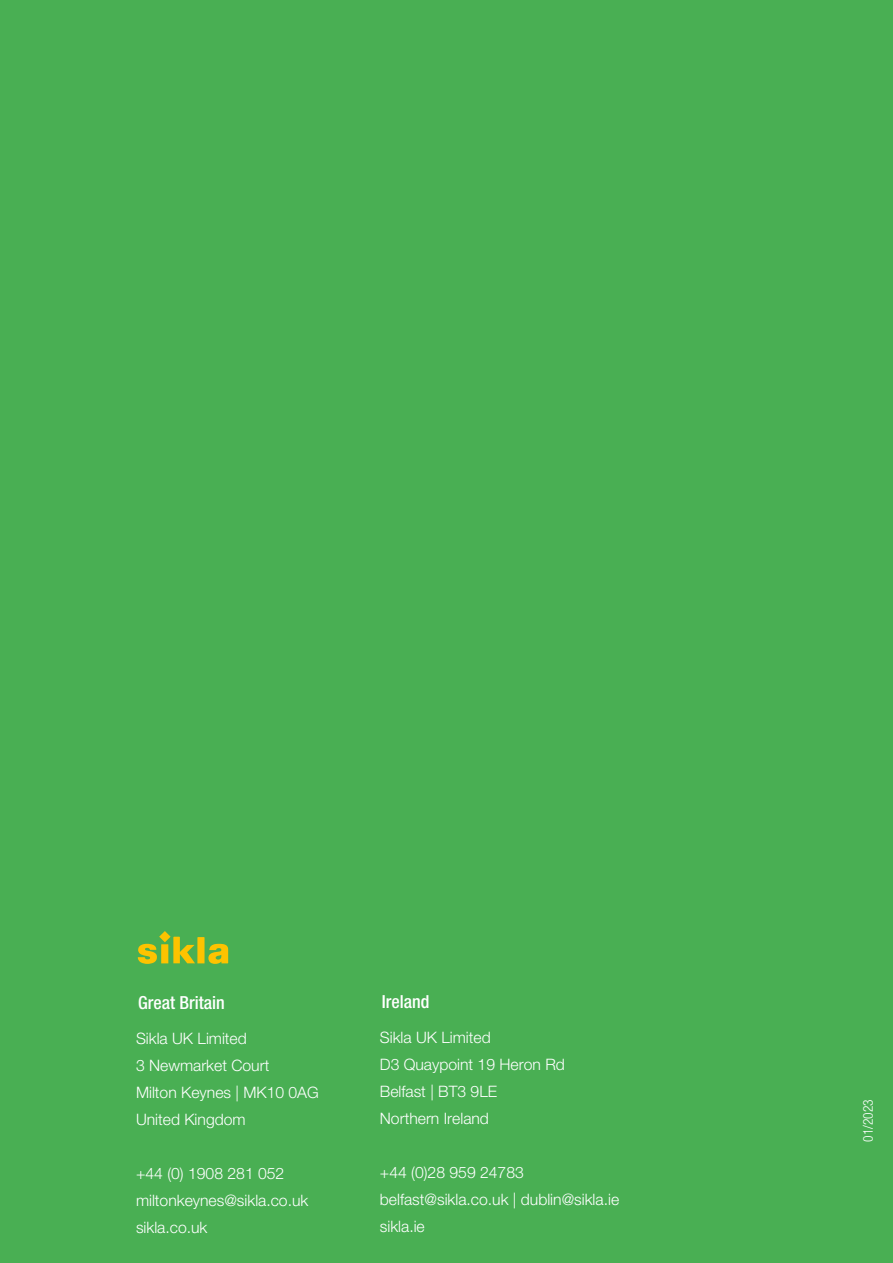
<style>
.page{position:relative;width:893px;height:1263px;background:#49af53}
.page>*{position:absolute;margin:0;border:0;box-sizing:border-box;transform-origin:0 0}
.t1{font:500 condensed 18px "Helvetica Neue LT Pro";color:#fff}
.t2{font:300 15.75px/27px "Helvetica Neue LT Pro";color:#fff}
.t3{font:300 condensed 13.5px "Helvetica Neue LT Pro";color:#fff}
</style>
<div class="page">
<svg style="left:138px;top:931px;width:90px;height:33px"></svg>
<p class="t1" style="left:138px;top:991px;width:88px">Great Britain</p>
<p class="t1" style="left:382px;top:991px;width:49px">Ireland</p>
<p class="t2" style="left:136px;top:1025px;width:184px">Sikla UK Limited<br>3 Newmarket Court<br>Milton Keynes | MK10 0AG<br>United Kingdom</p>
<p class="t2" style="left:136px;top:1160px;width:174px">+44 (0) 1908 281 052 miltonkeynes@sikla.co.uk sikla.co.uk</p>
<p class="t2" style="left:380px;top:1024px;width:186px">Sikla UK Limited<br>D3 Quaypoint 19 Heron Rd<br>Belfast | BT3 9LE<br>Northern Ireland</p>
<p class="t2" style="left:380px;top:1159px;width:241px">+44 (0)28 959 24783 belfast@sikla.co.uk | dublin@sikla.ie sikla.ie</p>
<p class="t3" style="left:860px;top:1142px;width:44px;rotate:-90deg">01/2023</p>
</div>
